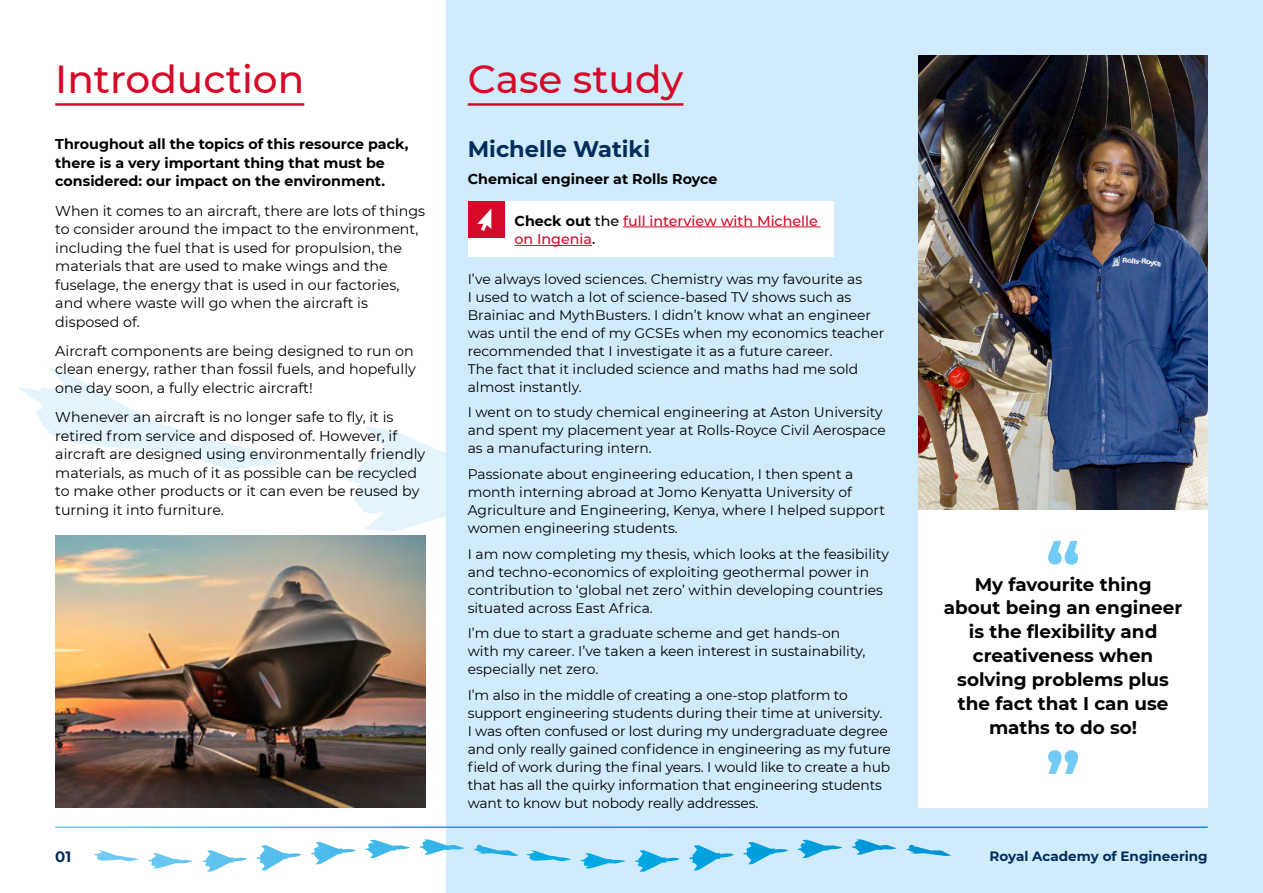
<style>
.page{position:relative;width:1263px;height:893px;background:#fff}
.page>*{position:absolute;margin:0;border:0;box-sizing:border-box;transform-origin:0 0}
.t1{font:500 39px "Montserrat";color:#d70929}
.t2{font:700 22.5px "Montserrat";color:#002d5a}
.t3{font:700 18.3px/23.9px "Montserrat";color:#000;text-align:center}
.t4{font:700 15px "Montserrat";color:#002d5a}
.t5{font:14.25px/18.5px "Montserrat";color:#000}
.t6{font:700 14.25px/18.6px "Montserrat";color:#000}
.t7{font:500 14.25px/18.6px "Montserrat";color:#d70929}
.t8{font:13.8px/18px "Montserrat";color:#000}
.t9{font:700 13.5px "Montserrat";color:#002d5a}
.s1{font-weight:700;color:#000}
.s2{color:#000}
</style>
<div class="page">
<svg style="left:18px;top:367px;width:428px;height:188px"></svg>
<div style="left:446px;top:0;width:817px;height:893px;background:#d0ebfc"></div>
<svg style="left:311px;top:839px;width:207px;height:25px"></svg>
<hr style="left:55px;top:826px;width:1153px;height:2px;background:#fff">
<img style="left:918px;top:55px;width:290px;height:455px">
<div style="left:918px;top:510px;width:290px;height:298px;background:#fff"></div>
<div style="left:468px;top:201px;width:365px;height:56px;background:#fff"></div>
<hr style="left:623px;top:227px;width:198px;height:1px;background:#d70929">
<hr style="left:514px;top:245px;width:78px;height:1px;background:#d70929">
<div style="left:468px;top:201px;width:36px;height:37px;background:#d70929"></div>
<svg style="left:477px;top:209px;width:14px;height:22px"></svg>
<hr style="left:55px;top:103px;width:249px;height:3px;background:#d70929">
<hr style="left:468px;top:103px;width:215px;height:3px;background:#d70929">
<svg style="left:1048px;top:541px;width:30px;height:24px"></svg>
<svg style="left:1048px;top:750px;width:30px;height:24px"></svg>
<img style="left:55px;top:536px;width:370px;height:272px">
<h1 class="t1" style="left:55px;top:52px;width:250px">Introduction</h1>
<h1 class="t1" style="left:468px;top:52px;width:217px">Case study</h1>
<p class="t6" style="left:55px;top:134px;width:355px">Throughout all the topics of this resource pack, there is a very important thing that must be considered: our impact on the environment.</p>
<p class="t5" style="left:55px;top:201px;width:371px">When it comes to an aircraft, there are lots of things to consider around the impact to the environment, including the fuel that is used for propulsion, the materials that are used to make wings and the fuselage, the energy that is used in our factories, and where waste will go when the aircraft is disposed of.</p>
<p class="t5" style="left:55px;top:341px;width:362px">Aircraft components are being designed to run on clean energy, rather than fossil fuels, and hopefully one day soon, a fully electric aircraft!</p>
<p class="t5" style="left:55px;top:407px;width:371px">Whenever an aircraft is no longer safe to fly, it is retired from service and disposed of. However, if aircraft are designed using environmentally friendly materials, as much of it as possible can be recycled to make other products or it can even be reused by turning it into furniture.</p>
<h2 class="t2" style="left:468px;top:133px;width:184px">Michelle Watiki</h2>
<p class="t6" style="left:468px;top:169px;width:251px">Chemical engineer at Rolls Royce</p>
<p class="t7" style="left:514px;top:211px;width:305px"><span class="s1">Check out</span> <span class="s2">the</span> full interview with Michelle on Ingenia<span class="s2">.</span></p>
<p class="t8" style="left:468px;top:269px;width:418px">I’ve always loved sciences. Chemistry was my favourite as<br>I used to watch a lot of science-based TV shows such as Brainiac and MythBusters. I didn’t know what an engineer was until the end of my GCSEs when my economics teacher recommended that I investigate it as a future career.<br>The fact that it included science and maths had me sold almost instantly.</p>
<p class="t8" style="left:468px;top:403px;width:420px">I went on to study chemical engineering at Aston University and spent my placement year at Rolls-Royce Civil Aerospace as a manufacturing intern.</p>
<p class="t8" style="left:468px;top:464px;width:419px">Passionate about engineering education, I then spent a month interning abroad at Jomo Kenyatta University of Agriculture and Engineering, Kenya, where I helped support women engineering students.</p>
<p class="t8" style="left:468px;top:544px;width:423px">I am now completing my thesis, which looks at the feasibility and techno-economics of exploiting geothermal power in contribution to ‘global net zero’ within developing countries situated across East Africa.</p>
<p class="t8" style="left:468px;top:624px;width:399px">I’m due to start a graduate scheme and get hands-on with my career. I’ve taken a keen interest in sustainability, especially net zero.</p>
<p class="t8" style="left:468px;top:685px;width:425px">I’m also in the middle of creating a one-stop platform to support engineering students during their time at university.<br>I was often confused or lost during my undergraduate degree and only really gained confidence in engineering as my future field of work during the final years. I would like to create a hub that has all the quirky information that engineering students want to know but nobody really addresses.</p>
<h3 class="t3" style="left:944px;top:571px;width:240px">My favourite thing<br>about being an engineer is the flexibility and creativeness when solving problems plus the fact that I can use maths to do so!</h3>
<p class="t4" style="left:55px;top:846px;width:17px">01</p>
<p class="t9" style="left:990px;top:847px;width:220px">Royal Academy of Engineering</p>
</div>
